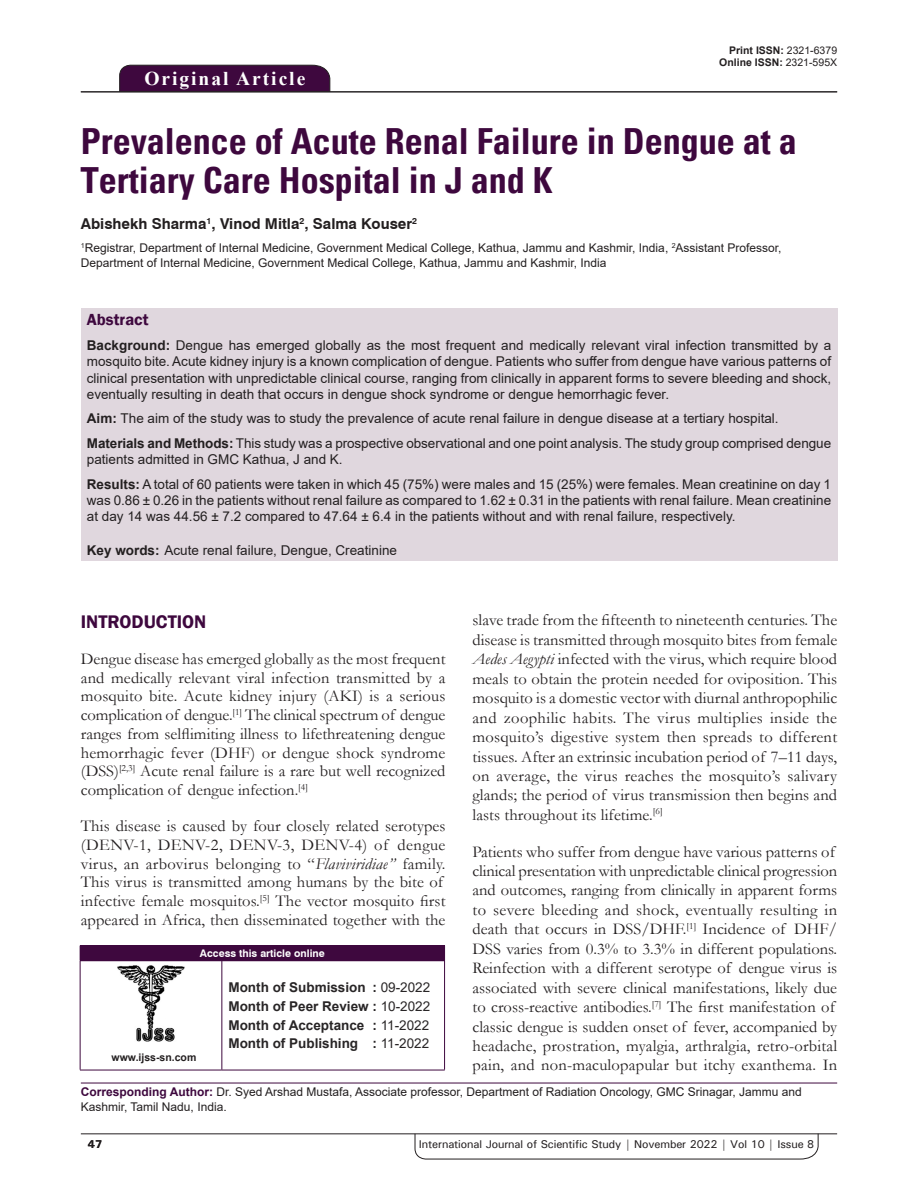
<style>
.page{position:relative;width:918px;height:1188px;background:#fff}
.page>*{position:absolute;margin:0;border:0;box-sizing:border-box;transform-origin:0 0}
.AT{font:700 condensed 36px/39px "Univers";color:#3e083e}
.AH{font:700 19.5px "Times New Roman";letter-spacing:.1em;color:#fff}
.t1{font:600 18.75px "Franklin Gothic";color:#3e083e}
.TX{font:16.5px/19.5px "Garamond";letter-spacing:.005em;color:#231f20;text-align:justify}
.ABSH{font:600 16.5px "Franklin Gothic";color:#3e083e}
.AU{font:700 15px "Swiss 721 BT";color:#231f20}
.ABS{font:13.5px/16.2px "Arial";color:#231f20;text-align:justify}
.HIS{font:700 13.5px/18.8px "Arial";color:#282526;text-align:justify}
.KWD{font:13.5px "Arial";color:#231f20}
.AFF{font:12px/14.4px "Arial";color:#231f20}
.ADD{font:12px/14.4px "Arial";color:#231f20}
.t2{font:500 11.25px "Univers";letter-spacing:-.01em;color:#231f20}
.t3{font:700 11.25px "Univers";color:#231f20}
.DOI{font:700 10.5px "Arial";color:#231f20}
.AAO{font:700 10.5px "Swiss 721 BT";color:#fff}
.Web{font:700 10.5px "Arial";color:#231f20}
.s1{font-weight:400}
.s2{font-weight:700}
.s3{font-style:italic}
.s4{font-weight:700;color:#3e083e}
</style>
<div class="page">
<svg style="left:415px;top:1133px;width:404px;height:26px"></svg>
<hr style="left:81px;top:1134px;width:756px;height:1px;background:#231f20">
<div style="left:119px;top:65px;width:211px;height:26px;background:#3e083e"></div>
<hr style="left:81px;top:91px;width:756px;height:1px;background:#231f20">
<div style="left:81px;top:308px;width:756px;height:253px;background:#e0d7de"></div>
<hr style="left:81px;top:1083px;width:756px;height:1px;background:#3e083e">
<div style="left:80px;top:946px;width:365px;height:15px;background:#3e083e"></div>
<hr style="left:80px;top:961px;width:1px;height:109px;background:#3e083e">
<hr style="left:222px;top:961px;width:1px;height:109px;background:#3e083e">
<hr style="left:444px;top:961px;width:1px;height:109px;background:#3e083e">
<hr style="left:222px;top:1070px;width:223px;height:1px;background:#3e083e">
<hr style="left:80px;top:1070px;width:142px;height:1px;background:#3e083e">
<img style="left:117px;top:965px;width:68px;height:76px">
<p class="AH" style="left:144px;top:64px;width:162px">Original Article</p>
<p class="DOI" style="left:729px;top:42px;width:109px">Print ISSN: <span class="s1">2321-6379</span></p>
<p class="DOI" style="left:719px;top:55px;width:119px">Online ISSN: <span class="s1">2321-595X</span></p>
<p class="AT" style="left:81px;top:122px;width:717px">Prevalence of Acute Renal Failure in Dengue at a<br>Tertiary Care Hospital in J and K</p>
<p class="AU" style="left:81px;top:213px;width:338px">Abishekh Sharma<sup>1</sup>, Vinod Mitla<sup>2</sup>, Salma Kouser<sup>2</sup></p>
<p class="AFF" style="left:81px;top:241px;width:702px"><sup>1</sup>Registrar, Department of Internal Medicine, Government Medical College, Kathua, Jammu and Kashmir, India, <sup>2</sup>Assistant Professor,<br>Department of Internal Medicine, Government Medical College, Kathua, Jammu and Kashmir, India</p>
<p class="ABSH" style="left:87px;top:310px;width:63px">Abstract</p>
<p class="ABS" style="left:87px;top:337px;width:746px"><span class="s2">Background:</span> Dengue has emerged globally as the most frequent and medically relevant viral infection transmitted by a mosquito bite. Acute kidney injury is a known complication of dengue. Patients who suffer from dengue have various patterns of clinical presentation with unpredictable clinical course, ranging from clinically in apparent forms to severe bleeding and shock, eventually resulting in death that occurs in dengue shock syndrome or dengue hemorrhagic fever.</p>
<p class="ABS" style="left:87px;top:411px;width:693px"><span class="s2">Aim:</span> The aim of the study was to study the prevalence of acute renal failure in dengue disease at a tertiary hospital.</p>
<p class="ABS" style="left:87px;top:435px;width:746px"><span class="s2">Materials and Methods:</span> This study was a prospective observational and one point analysis. The study group comprised dengue patients admitted in GMC Kathua, J and K.</p>
<p class="ABS" style="left:87px;top:476px;width:746px"><span class="s2">Results:</span> A total of 60 patients were taken in which 45 (75%) were males and 15 (25%) were females. Mean creatinine on day 1 was 0.86 ± 0.26 in the patients without renal failure as compared to 1.62 ± 0.31 in the patients with renal failure. Mean creatinine at day 14 was 44.56 ± 7.2 compared to 47.64 ± 6.4 in the patients without and with renal failure, respectively.</p>
<p class="KWD" style="left:87px;top:541px;width:312px"><span class="s2">Key words:</span> Acute renal failure, Dengue, Creatinine</p>
<h1 class="t1" style="left:81px;top:610px;width:127px">INTRODUCTION</h1>
<p class="TX" style="left:81px;top:649px;width:366px;line-height:18.8px">Dengue disease has emerged globally as the most frequent and medically relevant viral infection transmitted by a mosquito bite. Acute kidney injury (AKI) is a serious complication of dengue.<sup>[1]</sup> The clinical spectrum of dengue ranges from selflimiting illness to lifethreatening dengue hemorrhagic fever (DHF) or dengue shock syndrome (DSS)<sup>[2,3]</sup> Acute renal failure is a rare but well recognized complication of dengue infection.<sup>[4]</sup></p>
<p class="TX" style="left:81px;top:816px;width:366px;line-height:18.8px;text-align:left">This disease is caused by four closely related serotypes (DENV-1, DENV-2, DENV-3, DENV-4) of dengue virus, an arbovirus belonging to “<span class="s3">Flaviviridiae”</span> family.<br>This virus is transmitted among humans by the bite of infective female mosquitos.<sup>[5]</sup> The vector mosquito first appeared in Africa, then disseminated together with the</p>
<p class="AAO" style="left:200px;top:946px;width:126px">Access this article online</p>
<p class="Web" style="left:112px;top:1050px;width:86px">www.ijss-sn.com</p>
<p class="HIS" style="left:228px;top:978px;width:203px">Month of Submission : <span class="s1">09-2022<br></span>Month of Peer Review : <span class="s1">10-2022<br></span>Month of Acceptance : <span class="s1">11-2022<br></span>Month of Publishing : <span class="s1">11-2022</span></p>
<p class="TX" style="left:473px;top:610px;width:366px">slave trade from the fifteenth to nineteenth centuries. The disease is transmitted through mosquito bites from female <span class="s3">Aedes Aegypti</span> infected with the virus, which require blood meals to obtain the protein needed for oviposition. This mosquito is a domestic vector with diurnal anthropophilic and zoophilic habits. The virus multiplies inside the mosquito’s digestive system then spreads to different tissues. After an extrinsic incubation period of 7–11 days, on average, the virus reaches the mosquito’s salivary glands; the period of virus transmission then begins and lasts throughout its lifetime.<sup>[6]</sup></p>
<p class="TX" style="left:473px;top:841px;width:366px;text-align:left">Patients who suffer from dengue have various patterns of clinical presentation with unpredictable clinical progression and outcomes, ranging from clinically in apparent forms to severe bleeding and shock, eventually resulting in death that occurs in DSS/DHF.<sup>[1]</sup> Incidence of DHF/ DSS varies from 0.3% to 3.3% in different populations.<br>Reinfection with a different serotype of dengue virus is associated with severe clinical manifestations, likely due to cross-reactive antibodies.<sup>[7]</sup> The first manifestation of classic dengue is sudden onset of fever, accompanied by headache, prostration, myalgia, arthralgia, retro-orbital pain, and non-maculopapular but itchy exanthema. In</p>
<p class="ADD" style="left:81px;top:1085px;width:722px"><span class="s4">Corresponding Author:</span> Dr. Syed Arshad Mustafa, Associate professor, Department of Radiation Oncology, GMC Srinagar, Jammu and<br>Kashmir, Tamil Nadu, India.</p>
<p class="t3" style="left:88px;top:1137px;width:16px">47</p>
<p class="t2" style="left:419px;top:1137px;width:397px">International Journal of Scientific Study | November 2022 | Vol 10 | Issue 8</p>
</div>
